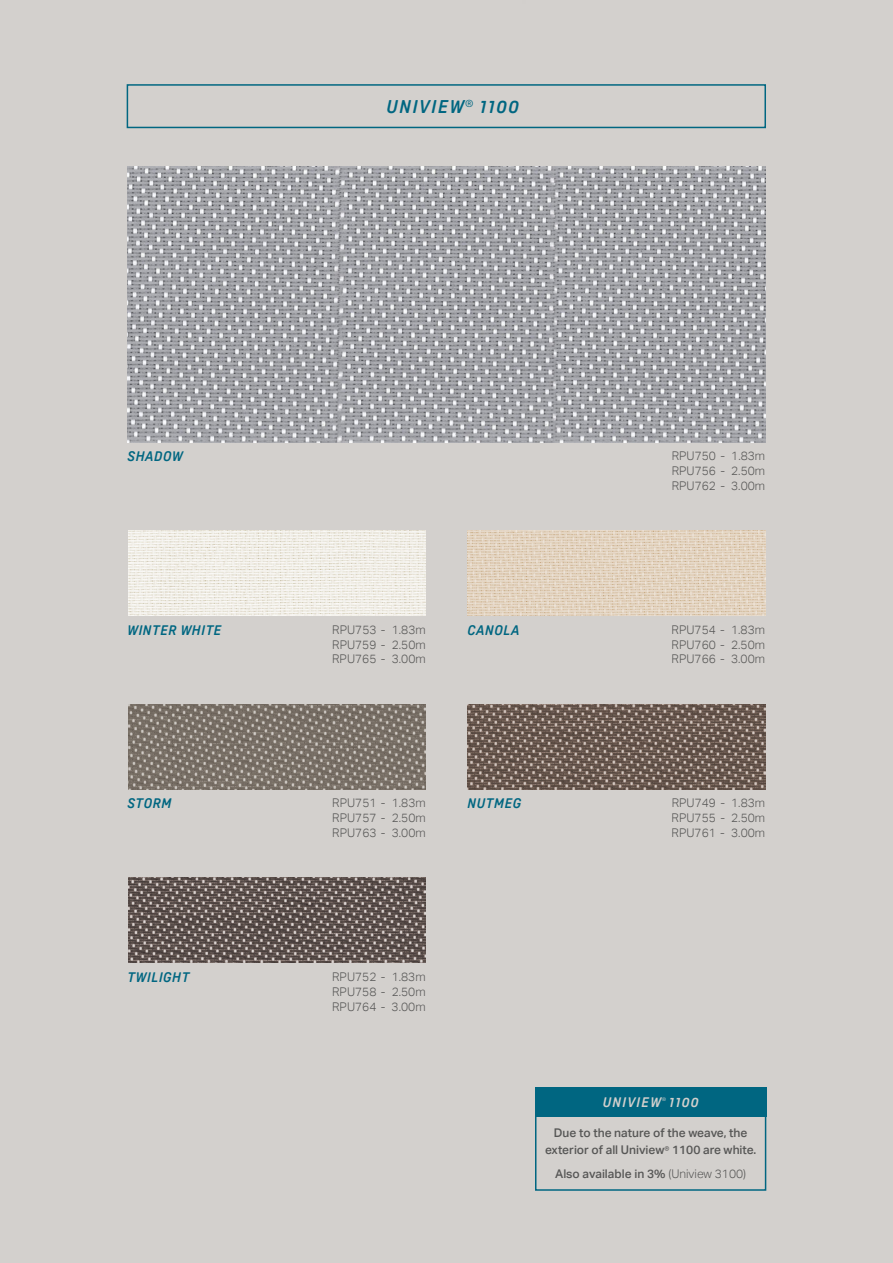
<style>
.page{position:relative;width:893px;height:1263px;background:#d3d0cd}
.page>*{position:absolute;margin:0;border:0;box-sizing:border-box;transform-origin:0 0}
.t1{font:italic 700 18px "Oscine";letter-spacing:.1em;color:#006681}
.t2{font:italic 700 13.5px "Oscine";letter-spacing:.05em;color:#006681}
.t3{font:italic 700 13.5px "Oscine";letter-spacing:.1em;color:#d3d0cd}
.t4{font:300 12px/14.9px "Aktiv Grotesk";color:#575756;text-align:justify}
.t5{font:500 12px/16.5px "Aktiv Grotesk";color:#575756;text-align:center}
.s1{font-weight:300}
.s2{font-weight:300;font-size:10.5px}
</style>
<div class="page">
<div style="left:535px;top:1115px;width:231px;height:76px;border:2px solid #006681"></div>
<div style="left:535px;top:1087px;width:231px;height:30px;background:#006681"></div>
<div style="left:127px;top:84px;width:639px;height:44px;border:2px solid #006681"></div>
<img style="left:127px;top:166px;width:638px;height:276px">
<img style="left:128px;top:704px;width:298px;height:85px">
<img style="left:468px;top:704px;width:297px;height:85px">
<img style="left:128px;top:530px;width:298px;height:85px">
<img style="left:468px;top:530px;width:297px;height:85px">
<img style="left:128px;top:878px;width:298px;height:85px">
<h1 class="t1" style="left:386px;top:96px;width:134px">UNIVIEW<span class="s1">®</span> 1100</h1>
<p class="t2" style="left:127px;top:449px;width:57px">SHADOW</p>
<p class="t4" style="left:672px;top:448px;width:95px">RPU750 - 1.83m RPU756 - 2.50m RPU762 - 3.00m</p>
<p class="t2" style="left:127px;top:622px;width:96px">WINTER WHITE</p>
<p class="t2" style="left:468px;top:622px;width:53px">CANOLA</p>
<p class="t4" style="left:332px;top:622px;width:95px">RPU753 - 1.83m RPU759 - 2.50m RPU765 - 3.00m</p>
<p class="t4" style="left:672px;top:622px;width:95px">RPU754 - 1.83m RPU760 - 2.50m RPU766 - 3.00m</p>
<p class="t2" style="left:127px;top:796px;width:46px">STORM</p>
<p class="t2" style="left:468px;top:796px;width:55px">NUTMEG</p>
<p class="t4" style="left:332px;top:796px;width:95px">RPU751 - 1.83m RPU757 - 2.50m RPU763 - 3.00m</p>
<p class="t4" style="left:672px;top:796px;width:95px">RPU749 - 1.83m RPU755 - 2.50m RPU761 - 3.00m</p>
<p class="t2" style="left:127px;top:970px;width:63px">TWILIGHT</p>
<p class="t4" style="left:332px;top:969px;width:95px">RPU752 - 1.83m RPU758 - 2.50m RPU764 - 3.00m</p>
<p class="t3" style="left:603px;top:1094px;width:97px">UNIVIEW<sup>®</sup> 1100</p>
<p class="t5" style="left:545px;top:1124px;width:213px">Due to the nature of the weave, the exterior of all Uniview<span class="s2">®</span> 1100 are white.</p>
<p class="t5" style="left:555px;top:1165px;width:193px">Also available in 3% <span class="s1">(Uniview 3100)</span></p>
</div>
